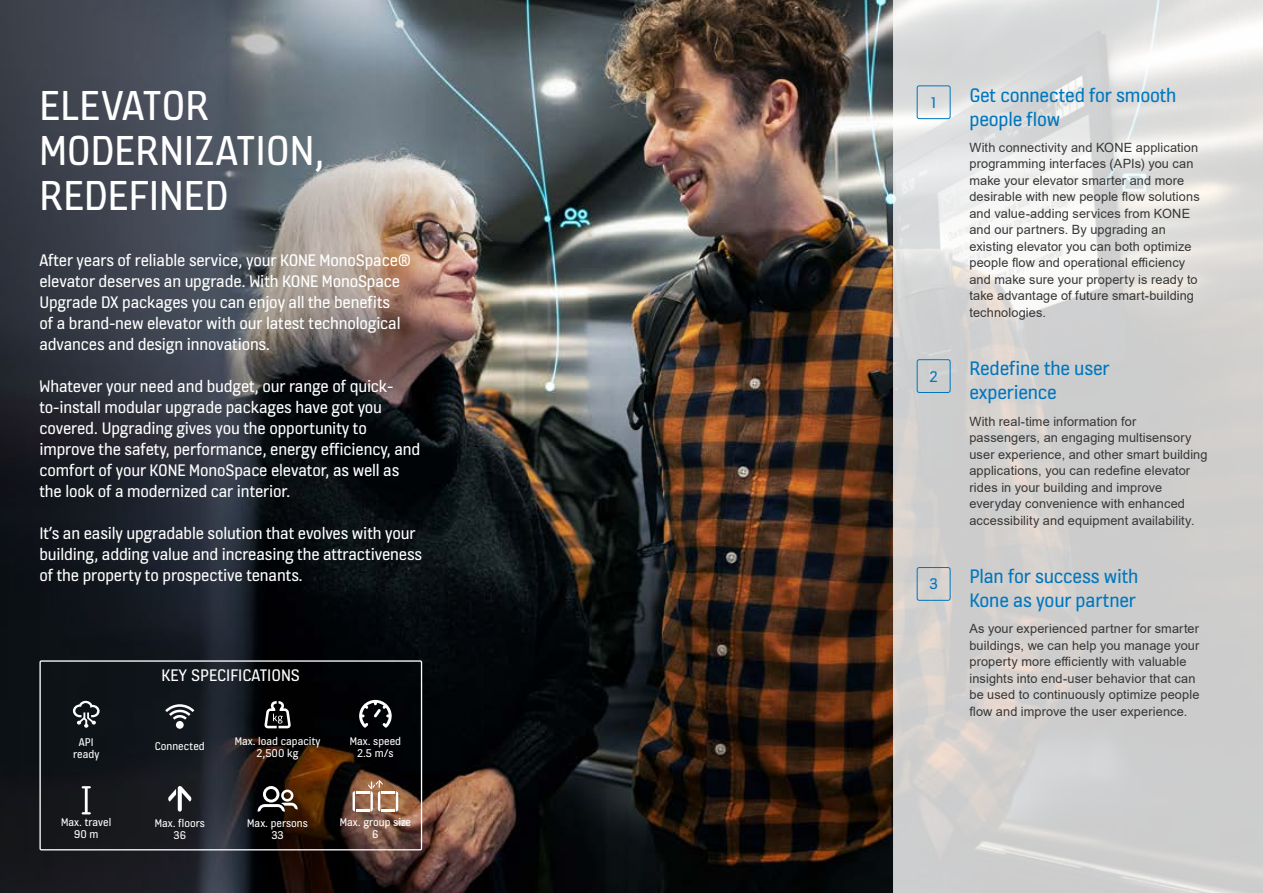
<style>
.page{position:relative;width:1263px;height:893px;background:#fff}
.page>*{position:absolute;margin:0;border:0;box-sizing:border-box;transform-origin:0 0}
.t1{font:45px/45px "KONE Information v 13";color:#fff}
.t2{font:21px/24px "KONE Information v 13";letter-spacing:-.01em;color:#0077be}
.t3{font:18px/21px "KONE Information v 13";letter-spacing:-.01em;color:#fff}
.t4{font:16.5px "KONE Information v 13";color:#0075be}
.t5{font:12.75px/16.5px "Arial";letter-spacing:.01em;color:#363636}
.t6{font:12px/12px "KONE Information v 13";color:#fff;text-align:center}
</style>
<div class="page">
<img style="left:481px;top:0;width:412px;height:893px">
<img style="left:0;top:0;width:481px;height:893px">
<svg style="left:893px;top:0;width:370px;height:893px;background:#d6d6d5"></svg>
<div style="left:917px;top:86px;width:33px;height:33px;border:1px solid #0075be;border-radius:2px"></div>
<div style="left:917px;top:359px;width:33px;height:34px;border:1px solid #0075be;border-radius:2px"></div>
<div style="left:917px;top:567px;width:33px;height:34px;border:1px solid #0075be;border-radius:2px"></div>
<div style="left:39px;top:660px;width:383px;height:190px;border:1px solid #fff"></div>
<svg style="left:73px;top:701px;width:27px;height:27px"></svg>
<svg style="left:165px;top:704px;width:29px;height:16px"></svg>
<div style="left:176px;top:721px;width:8px;height:8px;background:#fff;border-radius:50%"></div>
<svg style="left:264px;top:701px;width:27px;height:27px"></svg>
<svg style="left:359px;top:700px;width:33px;height:28px"></svg>
<svg style="left:82px;top:786px;width:9px;height:28px"></svg>
<svg style="left:168px;top:786px;width:24px;height:26px"></svg>
<svg style="left:258px;top:786px;width:40px;height:26px"></svg>
<svg style="left:353px;top:780px;width:45px;height:31px"></svg>
<h1 class="t1" style="left:39px;top:81px;width:287px">ELEVATOR<br>MODERNIZATION,<br>REDEFINED</h1>
<p class="t3" style="left:39px;top:249px;width:373px">After years of reliable service, your KONE MonoSpace® elevator deserves an upgrade. With KONE MonoSpace Upgrade DX packages you can enjoy all the benefits<br>of a brand-new elevator with our latest technological advances and design innovations.</p>
<p class="t3" style="left:39px;top:375px;width:382px">Whatever your need and budget, our range of quick&shy;to-install modular upgrade packages have got you covered. Upgrading gives you the opportunity to improve the safety, performance, energy efficiency, and comfort of your KONE MonoSpace elevator, as well as the look of a modernized car interior.</p>
<h3 class="t3" style="left:39px;top:522px;width:384px">It’s an easily upgradable solution that evolves with your building, adding value and increasing the attractiveness of the property to prospective tenants.</h3>
<h3 class="t3" style="left:162px;top:664px;width:140px">KEY SPECIFICATIONS</h3>
<p class="t6" style="left:73px;top:735px;width:28px">API ready</p>
<p class="t6" style="left:155px;top:739px;width:51px">Connected</p>
<p class="t6" style="left:235px;top:735px;width:87px">Max. load capacity<br>2,500 kg</p>
<p class="t6" style="left:350px;top:735px;width:53px">Max. speed<br>2.5 m/s</p>
<p class="t6" style="left:61px;top:816px;width:52px">Max. travel<br>90 m</p>
<p class="t6" style="left:155px;top:816px;width:52px">Max. floors<br>36</p>
<p class="t6" style="left:247px;top:816px;width:62px">Max. persons<br>33</p>
<p class="t6" style="left:340px;top:816px;width:73px">Max. group size<br>6</p>
<p class="t4" style="left:931px;top:91px;width:7px">1</p>
<h2 class="t2" style="left:969px;top:82px;width:209px">Get connected for smooth people flow</h2>
<p class="t5" style="left:969px;top:139px;width:232px">With connectivity and KONE application programming interfaces (APIs) you can make your elevator smarter and more desirable with new people flow solutions and value-adding services from KONE and our partners. By upgrading an existing elevator you can both optimize people flow and operational efficiency and make sure your property is ready to take advantage of future smart-building technologies.</p>
<p class="t4" style="left:929px;top:365px;width:10px">2</p>
<h2 class="t2" style="left:969px;top:356px;width:142px">Redefine the user experience</h2>
<p class="t5" style="left:969px;top:413px;width:240px">With real-time information for passengers, an engaging multisensory user experience, and other smart building applications, you can redefine elevator rides in your building and improve everyday convenience with enhanced accessibility and equipment availability.</p>
<p class="t4" style="left:929px;top:573px;width:10px">3</p>
<h2 class="t2" style="left:969px;top:563px;width:171px">Plan for success with<br>Kone as your partner</h2>
<p class="t5" style="left:969px;top:621px;width:231px">As your experienced partner for smarter buildings, we can help you manage your property more efficiently with valuable insights into end-user behavior that can be used to continuously optimize people flow and improve the user experience.</p>
</div>
